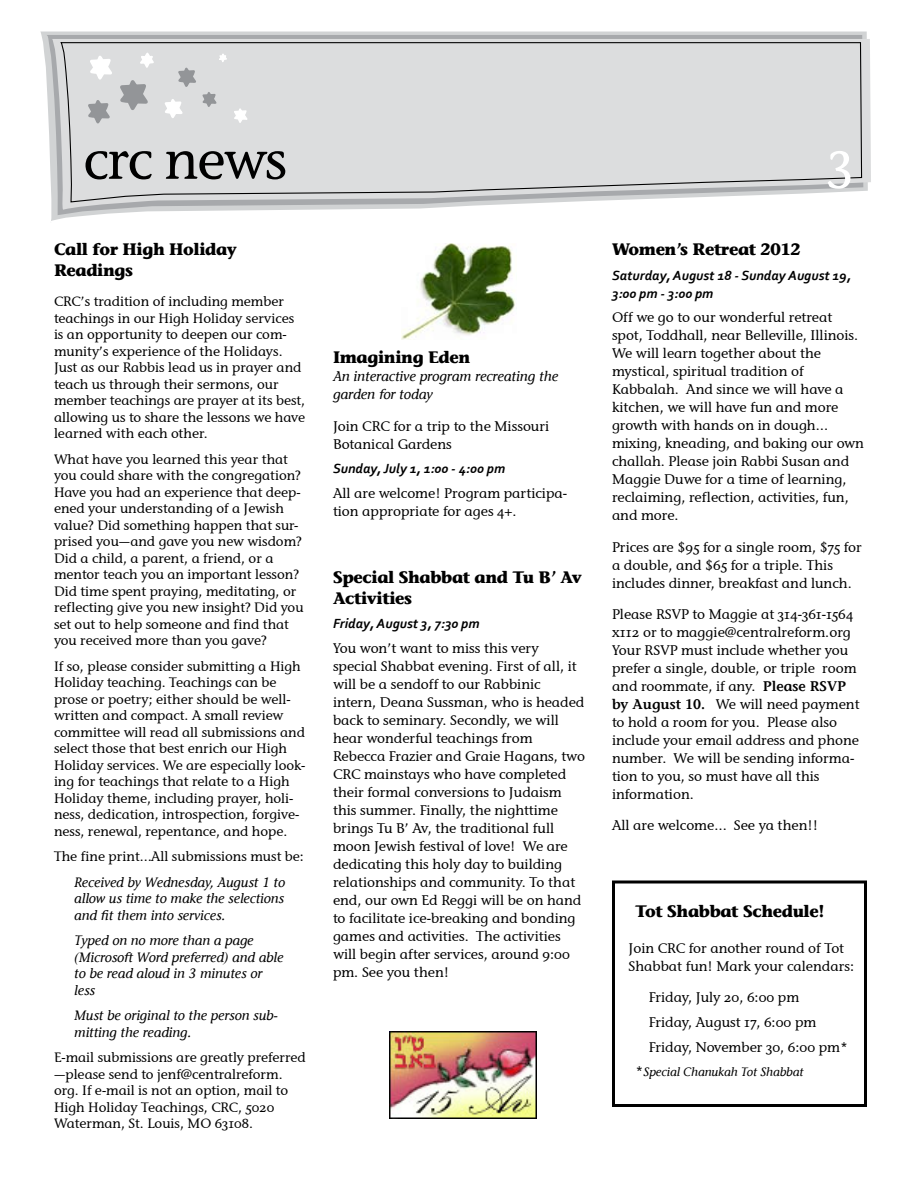
<style>
.page{position:relative;width:918px;height:1188px;background:#fff}
.page>*{position:absolute;margin:0;border:0;box-sizing:border-box;transform-origin:0 0}
.t1{font:54px "Stone Inf OSITCTT Medium";letter-spacing:-.02em;color:#000}
.t2{font:54px "Stone Inf OSITCTT Medium";color:#fff}
.t3{font:700 16.5px/21px "Stone Informal LT";letter-spacing:-.025em;color:#000}
.t4{font:13.8px/18px "Stone Inf OSITCTT Medium";color:#000}
.t5{font:italic 700 13.8px/18px "Corbel";color:#000}
.t6{font:italic 13.8px/18px "Stone Informal LT";color:#000}
.t7{font:13.5px/16.5px "Stone Inf OSITCTT Medium";color:#000}
.t8{font:italic 13.5px/16.5px "Stone Informal LT";color:#000}
.t9{font:italic 12px "Stone Informal LT";color:#000}
.s1{font-family:"Stone Informal LT";font-weight:600}
.s2{font-family:"Stone Inf OSITCTT Medium";font-style:normal;font-size:13.8px}
</style>
<div class="page">
<svg style="left:40px;top:32px;width:827px;height:189px"></svg>
<svg style="left:47px;top:35px;width:816px;height:180px"></svg>
<svg style="left:52px;top:39px;width:819px;height:171px"></svg>
<svg style="left:60px;top:41px;width:803px;height:162px;background:#d7d8d9"></svg>
<svg style="left:84px;top:50px;width:165px;height:76px;background:#d7d8d9"></svg>
<img style="left:389px;top:1032px;width:147px;height:87px">
<img style="left:401px;top:243px;width:114px;height:97px">
<div style="left:612px;top:880px;width:255px;height:227px;border:3px solid #000"></div>
<h1 class="t1" style="left:83px;top:127px;width:205px">crc news</h1>
<h1 class="t2" style="left:828px;top:127px;width:26px">3</h1>
<p class="t3" style="left:54px;top:239px;width:185px">Call for High Holiday<br>Readings</p>
<p class="t7" style="left:54px;top:293px;width:253px">CRC’s tradition of including member teachings in our High Holiday services is an opportunity to deepen our com&shy;munity’s experience of the Holidays.<br>Just as our Rabbis lead us in prayer and teach us through their sermons, our member teachings are prayer at its best, allowing us to share the lessons we have learned with each other.</p>
<p class="t7" style="left:54px;top:451px;width:251px">What have you learned this year that you could share with the congregation?<br>Have you had an experience that deep&shy;ened your understanding of a Jewish value? Did something happen that sur&shy;prised you—and gave you new wisdom?<br>Did a child, a parent, a friend, or a mentor teach you an important lesson?<br>Did time spent praying, meditating, or reflecting give you new insight? Did you set out to help someone and find that you received more than you gave?</p>
<p class="t7" style="left:54px;top:658px;width:253px">If so, please consider submitting a High Holiday teaching. Teachings can be prose or poetry; either should be well&shy;written and compact. A small review committee will read all submissions and select those that best enrich our High Holiday services. We are especially look&shy;ing for teachings that relate to a High Holiday theme, including prayer, holi&shy;ness, dedication, introspection, forgive&shy;ness, renewal, repentance, and hope.</p>
<p class="t7" style="left:54px;top:848px;width:251px">The fine print…All submissions must be:</p>
<p class="t8" style="left:74px;top:874px;width:212px;text-align:justify">Received by Wednesday, August 1 to allow us time to make the selections and fit them into services.</p>
<p class="t8" style="left:74px;top:932px;width:211px">Typed on no more than a page (Microsoft Word preferred) and able to be read aloud in 3 minutes or less</p>
<p class="t8" style="left:74px;top:1007px;width:205px">Must be original to the person sub&shy;mitting the reading.</p>
<p class="t7" style="left:54px;top:1049px;width:253px">E-mail submissions are greatly preferred —please send to jenf@centralreform. org. If e-mail is not an option, mail to High Holiday Teachings, CRC, 5020<br>Waterman, St. Louis, MO 63108.</p>
<p class="t3" style="left:333px;top:347px;width:139px">Imagining Eden</p>
<p class="t6" style="left:333px;top:367px;width:227px">An interactive program recreating the garden for today</p>
<p class="t4" style="left:333px;top:417px;width:218px">Join CRC for a trip to the Missouri<br>Botanical Gardens</p>
<p class="t5" style="left:333px;top:459px;width:174px">Sunday, July 1, 1:00 - 4:00 pm</p>
<p class="t4" style="left:333px;top:484px;width:236px">All are welcome! Program participa&shy;tion appropriate for ages 4+.</p>
<p class="t3" style="left:333px;top:566px;width:250px">Special Shabbat and Tu B’ Av<br>Activities</p>
<p class="t5" style="left:333px;top:614px;width:148px">Friday, August 3, 7:30 pm</p>
<p class="t4" style="left:333px;top:639px;width:253px">You won’t want to miss this very special Shabbat evening. First of all, it will be a sendoff to our Rabbinic intern, Deana Sussman, who is headed back to seminary. Secondly, we will hear wonderful teachings from Rebecca Frazier and Graie Hagans, two CRC mainstays who have completed their formal conversions to Judaism this summer. Finally, the nighttime brings Tu B’ Av, the traditional full moon Jewish festival of love! We are dedicating this holy day to building relationships and community. To that end, our own Ed Reggi will be on hand to facilitate ice-breaking and bonding games and activities. The activities will begin after services, around 9:00 pm. See you then!</p>
<p class="t3" style="left:612px;top:239px;width:190px">Women’s Retreat 2012</p>
<p class="t5" style="left:612px;top:266px;width:241px">Saturday, August 18 - Sunday August 19,<br>3:00 pm - 3:00 pm</p>
<p class="t4" style="left:612px;top:308px;width:253px">Off we go to our wonderful retreat spot, Toddhall, near Belleville, Illinois.<br>We will learn together about the mystical, spiritual tradition of Kabbalah. And since we will have a kitchen, we will have fun and more growth with hands on in dough… mixing, kneading, and baking our own challah. Please join Rabbi Susan and Maggie Duwe for a time of learning, reclaiming, reflection, activities, fun, and more.</p>
<p class="t4" style="left:612px;top:538px;width:251px">Prices are $95 for a single room, $75 for a double, and $65 for a triple. This includes dinner, breakfast and lunch.</p>
<p class="t4" style="left:612px;top:605px;width:249px">Please RSVP to Maggie at 314-361-1564 x112 or to maggie@centralreform.org Your RSVP must include whether you prefer a single, double, or triple room and roommate, if any. <span class="s1">Please RSVP by August 10.</span> We will need payment to hold a room for you. Please also include your email address and phone number. We will be sending informa&shy;tion to you, so must have all this information.</p>
<p class="t4" style="left:612px;top:817px;width:208px">All are welcome… See ya then!!</p>
<p class="t3" style="left:635px;top:900px;width:191px">Tot Shabbat Schedule!</p>
<p class="t4" style="left:628px;top:939px;width:227px">Join CRC for another round of Tot<br>Shabbat fun! Mark your calendars:</p>
<p class="t4" style="left:649px;top:985px;width:201px;line-height:24.8px">Friday, July 20, 6:00 pm<br>Friday, August 17, 6:00 pm<br>Friday, November 30, 6:00 pm*</p>
<p class="t9" style="left:636px;top:1065px;width:169px"><span class="s2">*</span>Special Chanukah Tot Shabbat</p>
</div>
